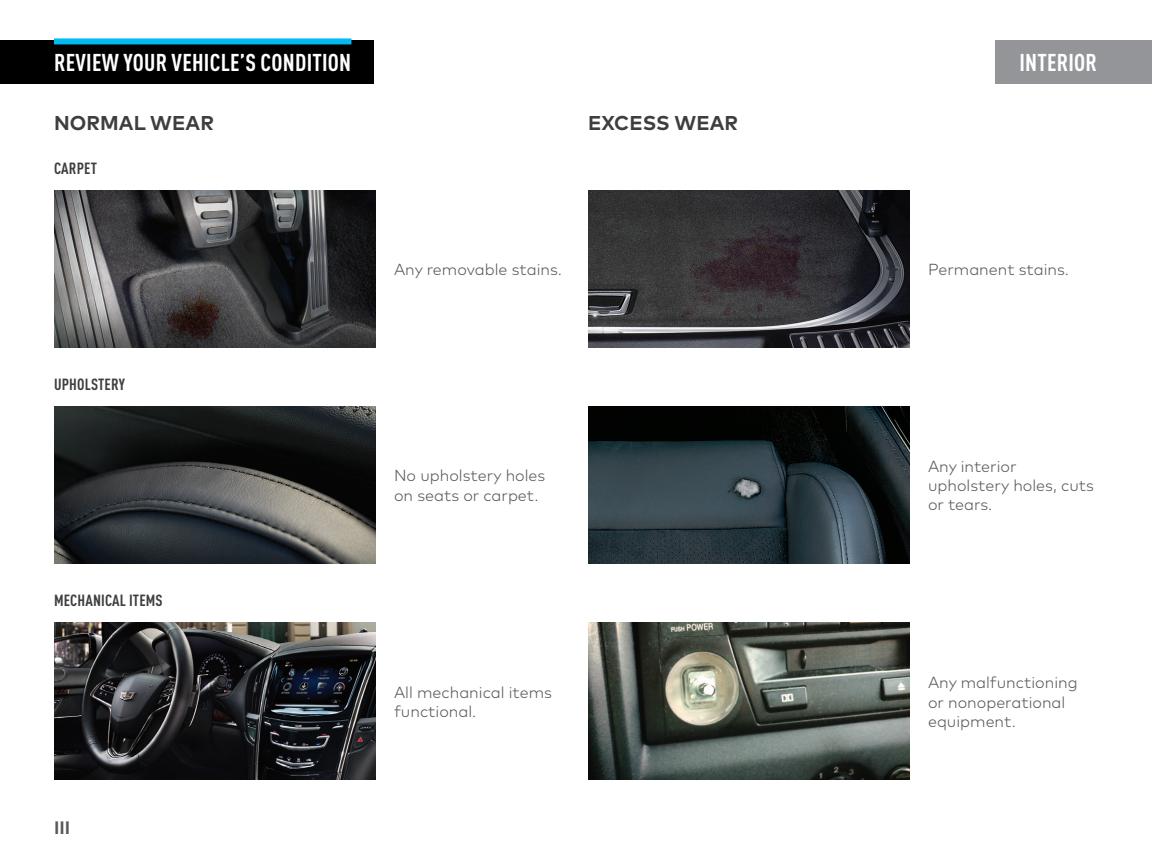
<style>
.page{position:relative;width:1152px;height:864px;background:#fff}
.page>*{position:absolute;margin:0;border:0;box-sizing:border-box;transform-origin:0 0}
.t1{font:700 condensed 24px "DIN Pro";letter-spacing:.01em;color:#fff}
.t2{font:700 20px "Mark Pro";letter-spacing:.005em;color:#3e3e3f}
.t3{font:700 18px "Mark Pro";color:#57585a}
.t4{font:300 16px/19.2px "Mark Pro";color:#57585a}
.t5{font:700 condensed 16px "DIN Pro";letter-spacing:.01em;color:#3e3e3f}
</style>
<div class="page">
<img style="left:54px;top:190px;width:322px;height:158px">
<img style="left:588px;top:190px;width:322px;height:158px">
<img style="left:54px;top:406px;width:322px;height:158px">
<img style="left:588px;top:406px;width:322px;height:158px">
<img style="left:54px;top:622px;width:322px;height:158px">
<img style="left:588px;top:622px;width:322px;height:158px">
<div style="left:995px;top:40px;width:157px;height:44px;background:#939598"></div>
<div style="left:0;top:40px;width:373px;height:44px;background:#000001"></div>
<div style="left:54px;top:38px;width:297px;height:6px;background:#00baf1"></div>
<h1 class="t1" style="left:54px;top:45px;width:299px">REVIEW YOUR VEHICLE’S CONDITION</h1>
<h1 class="t1" style="left:1020px;top:45px;width:79px">INTERIOR</h1>
<p class="t2" style="left:54px;top:108px;width:162px">NORMAL WEAR</p>
<p class="t2" style="left:588px;top:108px;width:152px">EXCESS WEAR</p>
<p class="t5" style="left:54px;top:156px;width:44px">CARPET</p>
<p class="t5" style="left:54px;top:372px;width:72px">UPHOLSTERY</p>
<p class="t5" style="left:54px;top:588px;width:110px">MECHANICAL ITEMS</p>
<p class="t3" style="left:54px;top:814px;width:18px">III</p>
<p class="t4" style="left:394px;top:259px;width:170px">Any removable stains.</p>
<p class="t4" style="left:928px;top:259px;width:143px">Permanent stains.</p>
<p class="t4" style="left:394px;top:465px;width:153px">No upholstery holes on seats or carpet.</p>
<p class="t4" style="left:928px;top:455px;width:167px">Any interior upholstery holes, cuts or tears.</p>
<p class="t4" style="left:394px;top:681px;width:159px">All mechanical items functional.</p>
<p class="t4" style="left:928px;top:672px;width:151px">Any malfunctioning or nonoperational equipment.</p>
</div>
